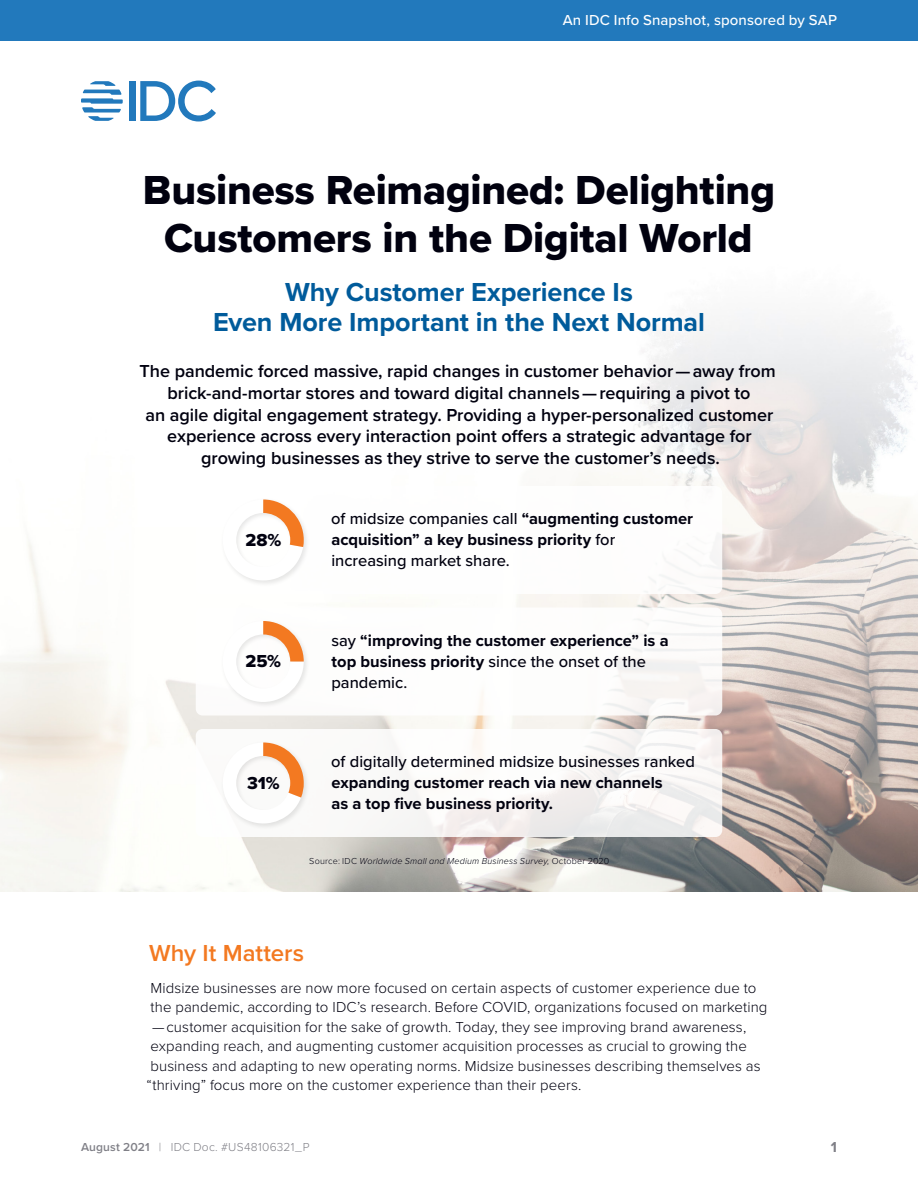
<style>
.page{position:relative;width:918px;height:1188px;background:#fff}
.page>*{position:absolute;margin:0;border:0;box-sizing:border-box;transform-origin:0 0}
.t1{font:42px/48px "Proxima Nova Extrabld";letter-spacing:-.005em;color:#01010f;text-align:center}
.t2{font:700 27px/30px "Proxima Nova";letter-spacing:-.005em;color:#005b9b;text-align:center}
.t3{font:600 24px "Proxima Nova";color:#f37921}
.t4{font:600 18px/21.6px "Proxima Nova";letter-spacing:-.005em;color:#01010f;text-align:center}
.t5{font:18px "Proxima Nova Extrabld";color:#01010f}
.t6{font:700 16.5px/21px "Proxima Nova";color:#01010f}
.t7{font:300 15px/19.5px "Proxima Nova";letter-spacing:.005em;color:#01010f}
.t8{font:500 15px "Proxima Nova";letter-spacing:.005em;color:#fff}
.t9{font:700 15px "Proxima Nova";color:#808087}
.t10{font:300 12px "Proxima Nova";letter-spacing:.025em;color:#808087}
.t11{font:italic 300 9px "Proxima Nova";letter-spacing:.02em;color:#01010f}
.s1{font-weight:500}
.s2{font-style:normal}
.s3{font-weight:600}
</style>
<div class="page">
<img style="left:0;top:315px;width:918px;height:576px">
<div style="left:0;top:0;width:918px;height:40px;background:#2279bc"></div>
<div style="left:129px;top:81px;width:6px;height:40px;background:#2279bc"></div>
<svg style="left:140px;top:81px;width:76px;height:41px"></svg>
<svg style="left:81px;top:81px;width:42px;height:40px"></svg>
<div style="left:196px;top:729px;width:526px;height:108px;background:linear-gradient(to right,#fdfdfc,#f4f2f1);border-radius:7px"></div>
<div style="left:196px;top:608px;width:526px;height:108px;background:#fff;border-radius:7px"></div>
<div style="left:196px;top:486px;width:526px;height:108px;background:#fff;border-radius:7px"></div>
<svg style="left:228px;top:499px;width:76px;height:85px"></svg>
<svg style="left:233px;top:621px;width:71px;height:81px"></svg>
<div style="left:220px;top:740px;width:91px;height:90px;background:#fafaf9"></div>
<svg style="left:217px;top:743px;width:87px;height:86px"></svg>
<p class="t8" style="left:563px;top:9px;width:276px">An IDC Info Snapshot, sponsored by SAP</p>
<p class="t1" style="left:143px;top:166px;width:634px">Business Reimagined: Delighting<br>Customers in the Digital World</p>
<p class="t2" style="left:213px;top:277px;width:493px">Why Customer Experience Is<br>Even More Important in the Next Normal</p>
<p class="t4" style="left:140px;top:360px;width:638px">The pandemic forced massive, rapid changes in customer behavior — away from brick-and-mortar stores and toward digital channels — requiring a pivot to<br>an agile digital engagement strategy. Providing a hyper-personalized customer experience across every interaction point offers a strategic advantage for growing businesses as they strive to serve the customer’s needs.</p>
<p class="t5" style="left:245px;top:526px;width:37px">28%</p>
<p class="t5" style="left:246px;top:648px;width:37px">25%</p>
<p class="t5" style="left:247px;top:769px;width:34px">31%</p>
<p class="t6" style="left:331px;top:508px;width:363px"><span class="s1">of midsize companies call</span> “augmenting customer acquisition” a key business priority <span class="s1">for increasing market share.</span></p>
<p class="t6" style="left:331px;top:629px;width:339px"><span class="s1">say</span> “improving the customer experience” is a top business priority <span class="s1">since the onset of the pandemic.</span></p>
<p class="t6" style="left:331px;top:751px;width:365px"><span class="s1">of digitally determined midsize businesses ranked </span>expanding customer reach via new channels<br>as a top five business priority.</p>
<p class="t11" style="left:309px;top:854px;width:302px"><span class="s2">Source: IDC</span> Worldwide Small and Medium Business Survey, <span class="s2">October 2020</span></p>
<p class="t3" style="left:149px;top:935px;width:156px">Why It Matters</p>
<p class="t7" style="left:150px;top:977px;width:618px">Midsize businesses are now more focused on certain aspects of customer experience due to the pandemic, according to IDC’s research. Before COVID, organizations focused on marketing</p>
<p class="t7" style="left:147px;top:1016px;width:616px;text-indent:6px">— customer acquisition for the sake of growth. Today, they see improving brand awareness, expanding reach, and augmenting customer acquisition processes as crucial to growing the business and adapting to new operating norms. Midsize businesses describing themselves as “thriving” focus more on the customer experience than their peers.</p>
<p class="t10" style="left:81px;top:1138px;width:230px"><span class="s3">August 2021</span> | IDC Doc. #US48106321_P</p>
<p class="t9" style="left:831px;top:1136px;width:8px">1</p>
</div>
